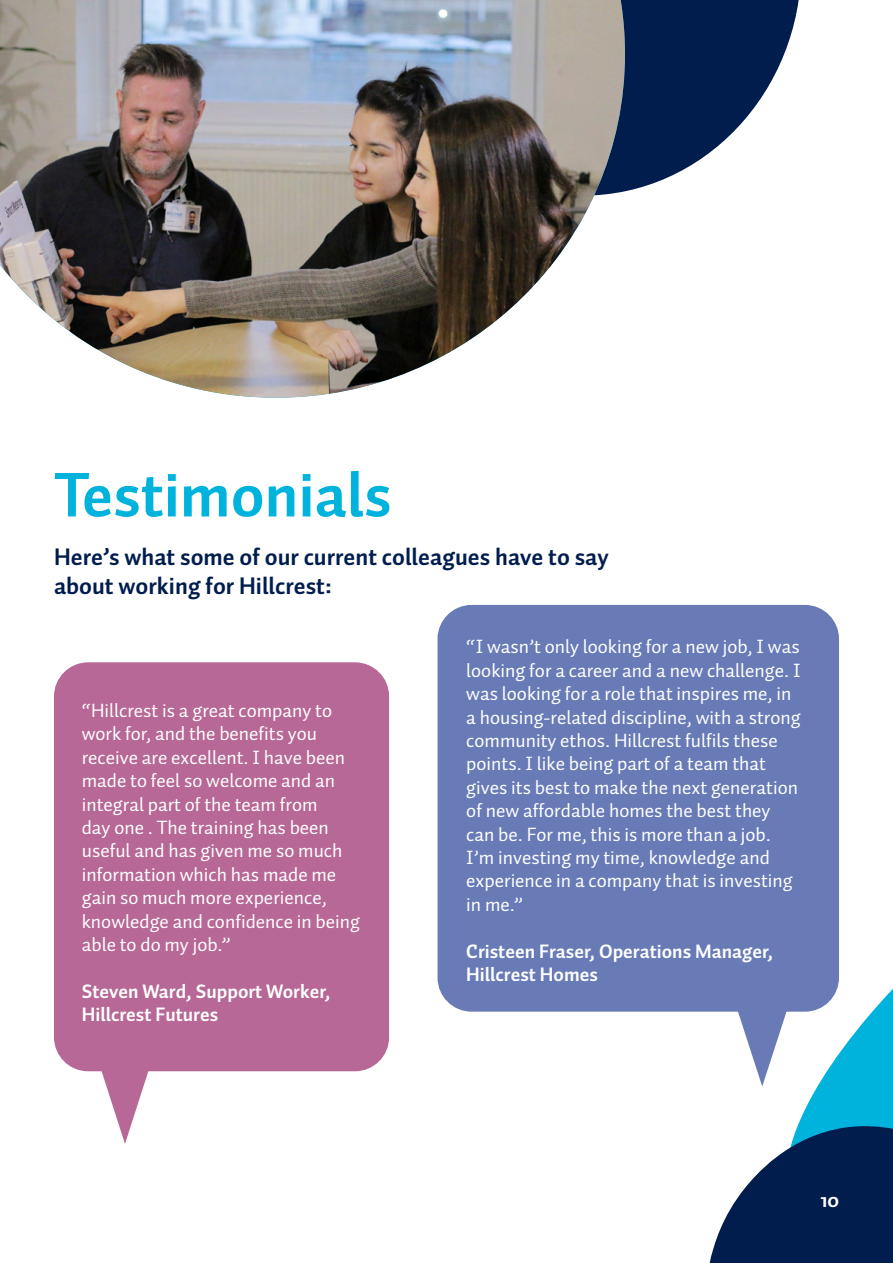
<style>
.page{position:relative;width:893px;height:1263px;background:#fff}
.page>*{position:absolute;margin:0;border:0;box-sizing:border-box;transform-origin:0 0}
.t1{font:700 63px "Auto Pro";color:#00b3dc}
.t2{font:700 24px/28.8px "Auto Pro";color:#001d4e}
.t3{font:700 21px "Auto Pro";color:#fff}
.t4{font:19.5px/23.4px "Auto Pro";color:#fff}
.t5{font:700 19.5px/23.4px "Auto Pro";color:#fff}
</style>
<div class="page">
<svg style="left:625px;top:0;width:174px;height:192px;fill:#001d4e"></svg>
<img style="left:0;top:0;width:625px;height:398px">
<svg style="left:85px;top:1071px;width:80px;height:73px"></svg>
<div style="left:54px;top:662px;width:335px;height:409px;background:#b76896;border-radius:34px"></div>
<svg style="left:710px;top:984px;width:183px;height:279px"></svg>
<div style="left:437px;top:605px;width:402px;height:407px;background:#697bb7;border-radius:34px"></div>
<p class="t1" style="left:54px;top:450px;width:339px">Testimonials</p>
<p class="t2" style="left:54px;top:542px;width:556px">Here’s what some of our current colleagues have to say about working for Hillcrest:</p>
<p class="t4" style="left:82px;top:698px;width:280px">“Hillcrest is a great company to work for, and the benefits you receive are excellent. I have been made to feel so welcome and an integral part of the team from<br>day one . The training has been useful and has given me so much information which has made me gain so much more experience, knowledge and confidence in being able to do my job.”</p>
<p class="t5" style="left:82px;top:979px;width:250px">Steven Ward, Support Worker,</p>
<p class="t5" style="left:82px;top:1002px;width:138px">Hillcrest Futures</p>
<p class="t4" style="left:466px;top:634px;width:336px">“I wasn’t only looking for a new job, I was looking for a career and a new challenge. I was looking for a role that inspires me, in a housing-related discipline, with a strong community ethos. Hillcrest fulfils these points. I like being part of a team that gives its best to make the next generation of new affordable homes the best they can be. For me, this is more than a job.<br>I’m investing my time, knowledge and experience in a company that is investing in me.”</p>
<p class="t5" style="left:466px;top:939px;width:308px">Cristeen Fraser, Operations Manager,<br>Hillcrest Homes</p>
<p class="t3" style="left:820px;top:1185px;width:20px">10</p>
</div>
